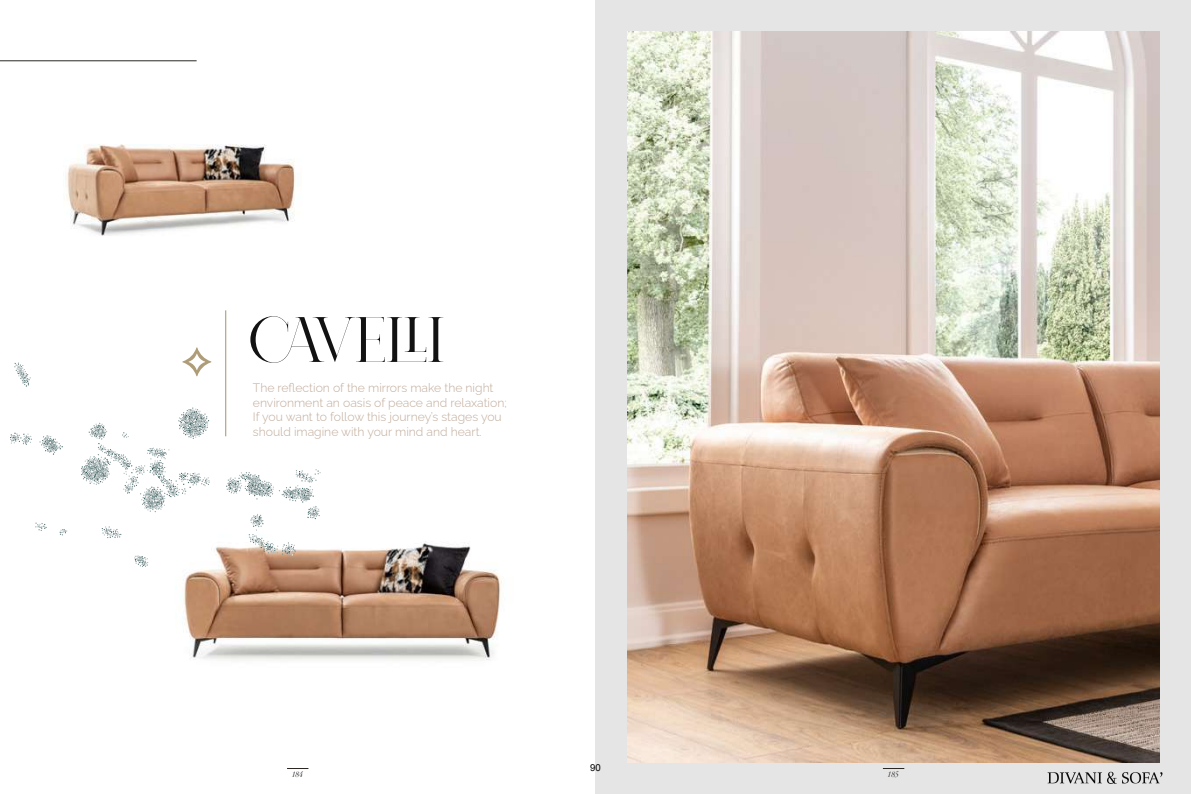
<style>
.page{position:relative;width:1191px;height:794px;background:#fff}
.page>*{position:absolute;margin:0;border:0;box-sizing:border-box;transform-origin:0 0}
.t1{font:64.14px "Nomark";color:#121212}
.t2{font:300 12.25px/14.6px "Raleway";color:#c0ab9a}
.t3{font:9.62px "Arial";color:#000}
.t4{font:italic 7.88px "Didot";color:#121212}
</style>
<div class="page">
<svg style="left:287px;top:768px;width:21px;height:1px"></svg>
<img style="left:148px;top:512px;width:354px;height:149px">
<hr style="left:0;top:60px;width:197px;height:1px;background:#2b2823">
<img style="left:66px;top:144px;width:229px;height:92px">
<svg style="left:60px;top:529px;width:7px;height:7px"></svg>
<svg style="left:35px;top:522px;width:12px;height:9px"></svg>
<svg style="left:134px;top:555px;width:14px;height:12px"></svg>
<svg style="left:102px;top:526px;width:19px;height:12px"></svg>
<svg style="left:14px;top:362px;width:17px;height:24px"></svg>
<svg style="left:10px;top:432px;width:22px;height:13px"></svg>
<svg style="left:39px;top:435px;width:24px;height:20px"></svg>
<svg style="left:226px;top:469px;width:95px;height:86px"></svg>
<svg style="left:81px;top:407px;width:129px;height:105px"></svg>
<hr style="left:225px;top:310px;width:1px;height:126px;background:#af9d79">
<svg style="left:182px;top:347px;width:29px;height:29px"></svg>
<div style="left:595px;top:0;width:596px;height:794px;background:#e6e5e5"></div>
<img style="left:627px;top:32px;width:532px;height:730px">
<img style="left:1047px;top:771px;width:116px;height:13px">
<h1 class="t1" style="left:249px;top:299px;width:197px">CAVELLI</h1>
<p class="t2" style="left:253px;top:379px;width:255px">The reflection of the mirrors make the night environment an oasis of peace and relaxation; If you want to follow this journey’s stages you should imagine with your mind and heart.</p>
<p class="t3" style="left:590px;top:761px;width:12px">90</p>
<p class="t4" style="left:292px;top:769px;width:13px">184</p>
<p class="t4" style="left:887px;top:769px;width:13px">185</p>
</div>
